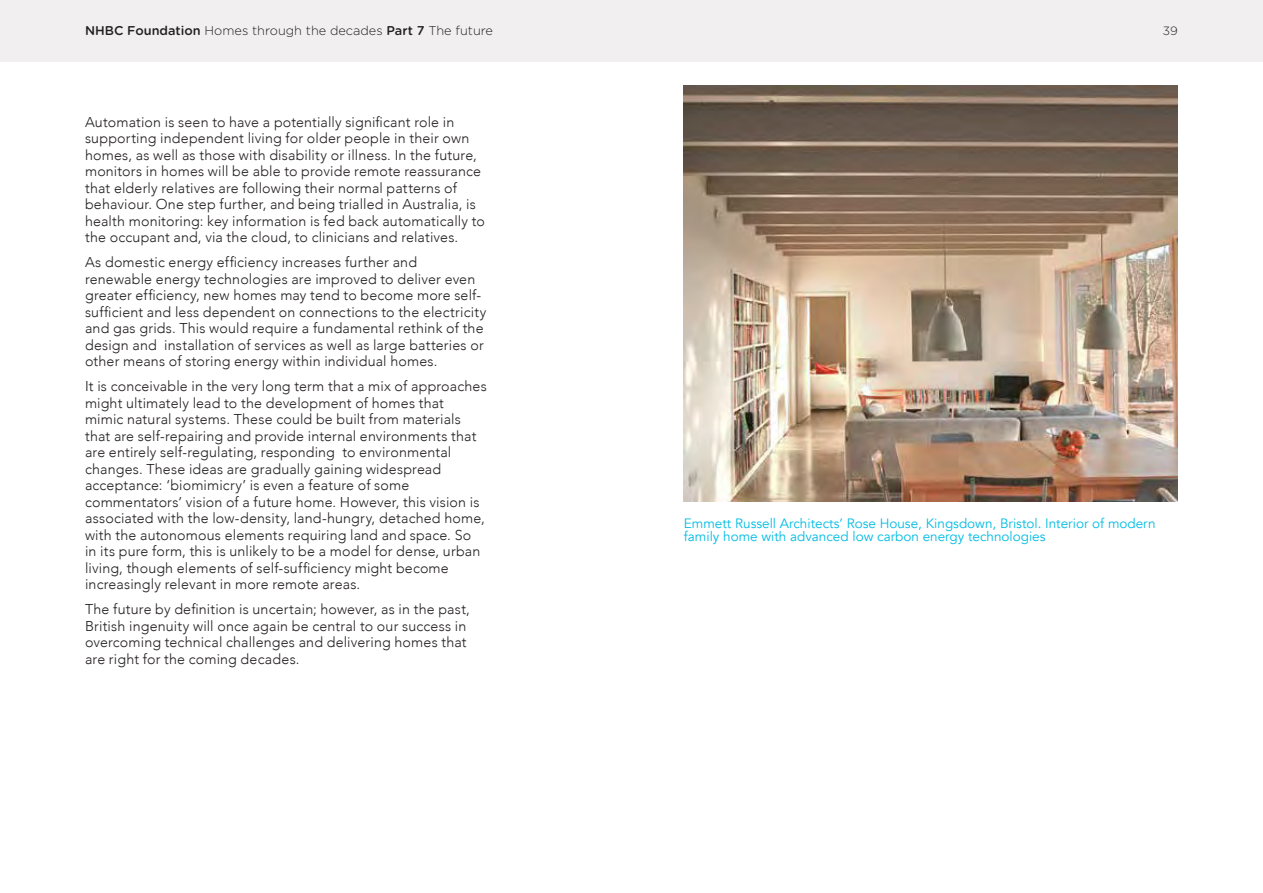
<style>
.page{position:relative;width:1263px;height:893px;background:#fff}
.page>*{position:absolute;margin:0;border:0;box-sizing:border-box;transform-origin:0 0}
.t1{font:300 14.25px/16.5px "Avenir";letter-spacing:.01em;color:#231f20}
.t2{font:13.5px/13.5px "Avenir";color:#00bce4}
.t3{font:300 12.75px "Gotham Rounded";color:#231f20}
.t4{font:300 12px "Gotham Rounded";color:#231f20}
.s1{font-weight:500}
</style>
<div class="page">
<div style="left:0;top:0;width:1263px;height:62px;background:#f1efef"></div>
<img style="left:684px;top:85px;width:494px;height:416px">
<p class="t3" style="left:85px;top:22px;width:409px"><span class="s1">NHBC Foundation</span> Homes through the decades <span class="s1">Part 7</span> The future</p>
<p class="t4" style="left:1163px;top:22px;width:16px">39</p>
<p class="t1" style="left:85px;top:114px;width:401px">Automation is seen to have a potentially significant role in supporting independent living for older people in their own homes, as well as those with disability or illness. In the future, monitors in homes will be able to provide remote reassurance that elderly relatives are following their normal patterns of behaviour. One step further, and being trialled in Australia, is health monitoring: key information is fed back automatically to the occupant and, via the cloud, to clinicians and relatives.</p>
<p class="t1" style="left:85px;top:254px;width:403px">As domestic energy efficiency increases further and renewable energy technologies are improved to deliver even greater efficiency, new homes may tend to become more self&shy;sufficient and less dependent on connections to the electricity and gas grids. This would require a fundamental rethink of the design and installation of services as well as large batteries or other means of storing energy within individual homes.</p>
<p class="t1" style="left:85px;top:378px;width:403px">It is conceivable in the very long term that a mix of approaches might ultimately lead to the development of homes that<br>mimic natural systems. These could be built from materials that are self-repairing and provide internal environments that are entirely self-regulating, responding to environmental changes. These ideas are gradually gaining widespread acceptance: ‘biomimicry’ is even a feature of some commentators’ vision of a future home. However, this vision is associated with the low-density, land-hungry, detached home, with the autonomous elements requiring land and space. So<br>in its pure form, this is unlikely to be a model for dense, urban living, though elements of self-sufficiency might become increasingly relevant in more remote areas.</p>
<p class="t1" style="left:85px;top:601px;width:386px">The future by definition is uncertain; however, as in the past, British ingenuity will once again be central to our success in overcoming technical challenges and delivering homes that are right for the coming decades.</p>
<p class="t2" style="left:684px;top:516px;width:473px">Emmett Russell Architects’ Rose House, Kingsdown, Bristol. Interior of modern family home with advanced low carbon energy technologies</p>
</div>
